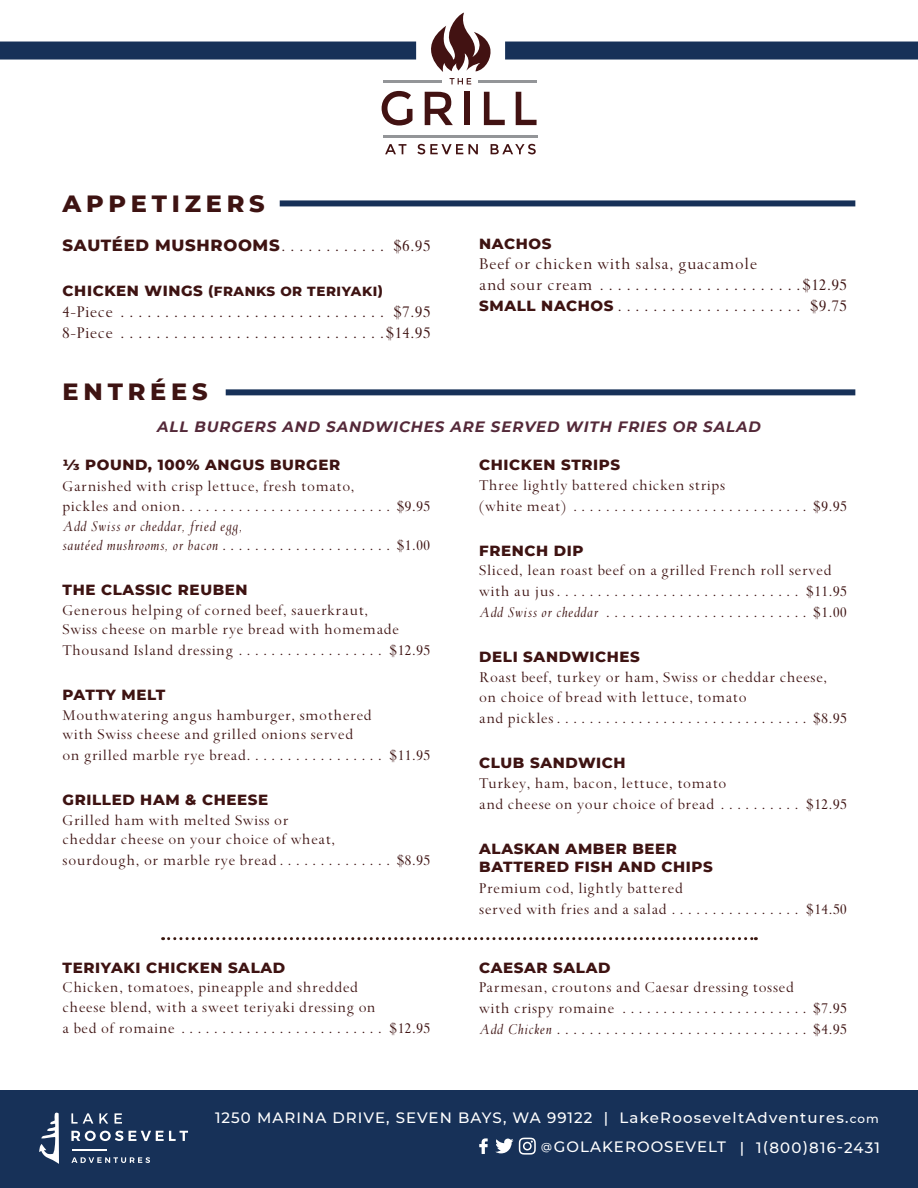
<style>
.page{position:relative;width:918px;height:1188px;background:#fff}
.page>*{position:absolute;margin:0;border:0;box-sizing:border-box;transform-origin:0 0}
.t1{font:800 24px "Montserrat";letter-spacing:.2em;color:#3e1312}
.t2{font:18px/21px "Spectrum MT Std";letter-spacing:.04em;color:#3e1312}
.t3{font:16.5px/21px "Spectrum MT Std";letter-spacing:.04em;color:#3e1312}
.t4{font:italic 16.5px/19.5px "Spectrum MT Std";letter-spacing:.04em;color:#3e1312}
.t5{font:800 15px/18px "Montserrat";letter-spacing:.04em;color:#3e1312}
.t6{font:500 15px "Montserrat";letter-spacing:.07em;color:#fff}
.t7{font:italic 700 15px "Montserrat";letter-spacing:.06em;color:#542939}
.t8{font:800 13.5px "Montserrat";letter-spacing:.04em;color:#3e1312}
.s1{font-family:"Montserrat";font-weight:800;font-size:16.5px}
.s2{font-size:15px}
.s3{font-family:"Montserrat";font-weight:800;font-size:15px}
.s4{font-style:normal}
.s5{font-style:italic}
.s6{font-size:12px}
.s7{font-size:10.5px}
</style>
<div class="page">
<div style="left:0;top:1091px;width:918px;height:97px;background:#173158"></div>
<svg style="left:382px;top:91px;width:31px;height:35px"></svg>
<svg style="left:425px;top:92px;width:28px;height:33px"></svg>
<div style="left:464px;top:92px;width:6px;height:33px;background:#421212"></div>
<svg style="left:484px;top:92px;width:21px;height:33px"></svg>
<svg style="left:516px;top:92px;width:21px;height:33px"></svg>
<svg style="left:385px;top:144px;width:21px;height:10px"></svg>
<svg style="left:417px;top:144px;width:61px;height:10px"></svg>
<svg style="left:491px;top:144px;width:45px;height:10px"></svg>
<svg style="left:450px;top:78px;width:21px;height:6px"></svg>
<hr style="left:383px;top:80px;width:59px;height:3px;background:#939598">
<hr style="left:479px;top:80px;width:58px;height:3px;background:#939598">
<hr style="left:383px;top:135px;width:154px;height:3px;background:#939598">
<svg style="left:414px;top:13px;width:77px;height:59px"></svg>
<svg style="left:71px;top:1157px;width:79px;height:6px"></svg>
<svg style="left:71px;top:1113px;width:22px;height:11px"></svg>
<svg style="left:99px;top:1113px;width:9px;height:11px"></svg>
<svg style="left:115px;top:1113px;width:7px;height:11px"></svg>
<svg style="left:71px;top:1131px;width:52px;height:10px"></svg>
<svg style="left:129px;top:1131px;width:59px;height:10px"></svg>
<svg style="left:39px;top:1113px;width:20px;height:51px"></svg>
<hr style="left:72px;top:1149px;width:35px;height:2px;background:#fff">
<div style="left:280px;top:200px;width:575px;height:6px;background:#173158"></div>
<div style="left:0;top:42px;width:416px;height:18px;background:#173158"></div>
<div style="left:505px;top:42px;width:413px;height:18px;background:#173158"></div>
<div style="left:226px;top:389px;width:629px;height:6px;background:#173158"></div>
<svg style="left:163px;top:937px;width:593px;height:3px"></svg>
<svg style="left:495px;top:1138px;width:41px;height:17px"></svg>
<svg style="left:479px;top:1138px;width:9px;height:16px"></svg>
<h1 class="t1" style="left:63px;top:186px;width:204px">APPETIZERS</h1>
<p class="t2" style="left:63px;top:235px;width:369px"><span class="s1">SAUTÉED MUSHROOMS</span> . . . . . . . . . . . . $6.95</p>
<p class="t8" style="left:63px;top:281px;width:322px"><span class="s2">CHICKEN WINGS</span> (FRANKS OR TERIYAKI)</p>
<p class="t2" style="left:63px;top:301px;width:369px">4-Piece . . . . . . . . . . . . . . . . . . . . . . . . . . . . . . $7.95<br>8-Piece . . . . . . . . . . . . . . . . . . . . . . . . . . . . . $14.95</p>
<p class="t5" style="left:479px;top:234px;width:74px">NACHOS</p>
<p class="t2" style="left:479px;top:254px;width:369px">Beef or chicken with salsa, guacamole<br>and sour cream . . . . . . . . . . . . . . . . . . . . . . $12.95<br><span class="s3">SMALL NACHOS</span> . . . . . . . . . . . . . . . . . . . . . $9.75</p>
<h1 class="t1" style="left:63px;top:374px;width:147px">ENTRÉES</h1>
<p class="t7" style="left:157px;top:415px;width:606px">ALL BURGERS AND SANDWICHES ARE SERVED WITH FRIES OR SALAD</p>
<p class="t5" style="left:63px;top:455px;width:279px">1/3 POUND, 100% ANGUS BURGER</p>
<p class="t3" style="left:63px;top:477px;width:369px;line-height:19.8px">Garnished with crisp lettuce, fresh tomato,<br>pickles and onion . . . . . . . . . . . . . . . . . . . . . . . . . . $9.95</p>
<p class="t4" style="left:63px;top:517px;width:369px">Add Swiss or cheddar, fried egg,<br>sautéed mushrooms, or bacon <span class="s4">. . . . . . . . . . . . . . . . . . . . . $1.00</span></p>
<p class="t5" style="left:63px;top:580px;width:186px">THE CLASSIC REUBEN</p>
<p class="t3" style="left:63px;top:601px;width:338px;line-height:19.5px">Generous helping of corned beef, sauerkraut,<br>Swiss cheese on marble rye bread with homemade</p>
<p class="t3" style="left:63px;top:640px;width:369px">Thousand Island dressing . . . . . . . . . . . . . . . . . . $12.95</p>
<p class="t5" style="left:63px;top:685px;width:104px">PATTY MELT</p>
<p class="t3" style="left:63px;top:706px;width:311px;line-height:19.5px">Mouthwatering angus hamburger, smothered with Swiss cheese and grilled onions served</p>
<p class="t3" style="left:63px;top:745px;width:369px">on grilled marble rye bread . . . . . . . . . . . . . . . . . $11.95</p>
<p class="t5" style="left:63px;top:790px;width:207px">GRILLED HAM &amp; CHEESE</p>
<p class="t3" style="left:63px;top:811px;width:274px;line-height:19.5px">Grilled ham with melted Swiss or cheddar cheese on your choice of wheat,</p>
<p class="t3" style="left:63px;top:850px;width:369px">sourdough, or marble rye bread . . . . . . . . . . . . . . $8.95</p>
<p class="t5" style="left:63px;top:957px;width:224px">TERIYAKI CHICKEN SALAD</p>
<p class="t3" style="left:63px;top:978px;width:315px;line-height:19.5px">Chicken, tomatoes, pineapple and shredded cheese blend, with a sweet teriyaki dressing on</p>
<p class="t3" style="left:63px;top:1018px;width:369px">a bed of romaine . . . . . . . . . . . . . . . . . . . . . . . . . $12.95</p>
<p class="t5" style="left:479px;top:455px;width:142px">CHICKEN STRIPS</p>
<p class="t3" style="left:479px;top:475px;width:369px">Three lightly battered chicken strips<br>(white meat) . . . . . . . . . . . . . . . . . . . . . . . . . . . . . $9.95</p>
<p class="t5" style="left:479px;top:541px;width:106px">FRENCH DIP</p>
<p class="t3" style="left:479px;top:560px;width:369px">Sliced, lean roast beef on a grilled French roll served with au jus . . . . . . . . . . . . . . . . . . . . . . . . . . . . . . $11.95<br><span class="s5">Add Swiss or cheddar</span> . . . . . . . . . . . . . . . . . . . . . . . . . $1.00</p>
<p class="t5" style="left:479px;top:647px;width:162px">DELI SANDWICHES</p>
<p class="t3" style="left:479px;top:667px;width:369px;line-height:20.4px">Roast beef, turkey or ham, Swiss or cheddar cheese, on choice of bread with lettuce, tomato<br>and pickles . . . . . . . . . . . . . . . . . . . . . . . . . . . . . . . $8.95</p>
<p class="t5" style="left:479px;top:753px;width:148px">CLUB SANDWICH</p>
<p class="t3" style="left:479px;top:773px;width:369px">Turkey, ham, bacon, lettuce, tomato<br>and cheese on your choice of bread . . . . . . . . . . $12.95</p>
<p class="t5" style="left:479px;top:838px;width:235px">ALASKAN AMBER BEER<br>BATTERED FISH AND CHIPS</p>
<p class="t3" style="left:479px;top:878px;width:369px">Premium cod, lightly battered<br>served with fries and a salad . . . . . . . . . . . . . . . . $14.50</p>
<p class="t5" style="left:479px;top:957px;width:133px">CAESAR SALAD</p>
<p class="t3" style="left:479px;top:977px;width:369px">Parmesan, croutons and Caesar dressing tossed<br>with crispy romaine . . . . . . . . . . . . . . . . . . . . . . . $7.95<br><span class="s5">Add Chicken</span> . . . . . . . . . . . . . . . . . . . . . . . . . . . . . . . $4.95</p>
<p class="t6" style="left:215px;top:1107px;width:665px">1250 MARINA DRIVE, SEVEN BAYS, WA 99122 | LakeRooseveltAdventures.<span class="s6">com</span></p>
<p class="t6" style="left:541px;top:1137px;width:340px"><span class="s7">@</span>GOLAKEROOSEVELT | 1(800)816-2431</p>
</div>
